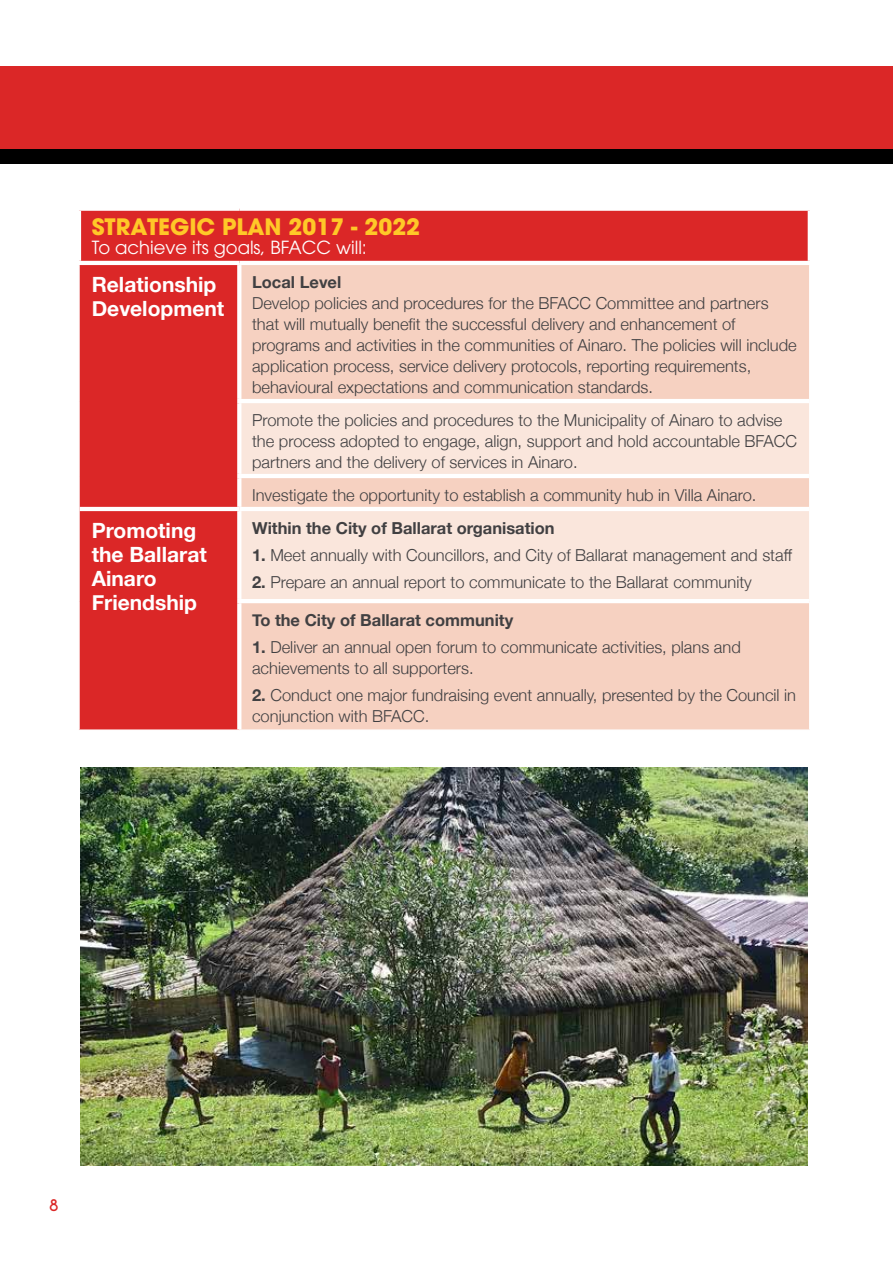
<style>
.page{position:relative;width:893px;height:1263px;background:#fff}
.page>*{position:absolute;margin:0;border:0;box-sizing:border-box;transform-origin:0 0}
.t1{font:700 22.5px "Avant Garde";color:#ffc828}
.t2{font:700 21px/24px "Helvetica Neue";color:#fff}
.t3{font:18px "Avant Garde";color:#fff}
.t4{font:300 16.5px/21px "Helvetica Neue";color:#414042}
.t5{font:700 16.5px "Helvetica Neue";color:#414042}
.t6{font:700 15px "Caviar Dreams";color:#db2727}
.s1{font-weight:700}
</style>
<div class="page">
<div style="left:0;top:81px;width:893px;height:82px;background:#000"></div>
<div style="left:0;top:66px;width:893px;height:82px;background:#db2727"></div>
<div style="left:80px;top:211px;width:728px;height:518px;background:#db2727"></div>
<div style="left:241px;top:265px;width:568px;height:464px;background:#f6d1c1"></div>
<svg style="left:241px;top:403px;width:568px;height:196px;fill:#fae6dc"></svg>
<svg style="left:237px;top:265px;width:4px;height:134px"></svg>
<hr style="left:237px;top:399px;width:572px;height:4px;background:#fff">
<svg style="left:237px;top:403px;width:4px;height:71px"></svg>
<hr style="left:237px;top:474px;width:572px;height:4px;background:#fff">
<svg style="left:237px;top:478px;width:4px;height:29px"></svg>
<hr style="left:80px;top:507px;width:159px;height:4px;background:#fff">
<hr style="left:239px;top:507px;width:570px;height:4px;background:#fff">
<svg style="left:237px;top:511px;width:4px;height:88px"></svg>
<hr style="left:237px;top:599px;width:572px;height:4px;background:#fff">
<svg style="left:237px;top:603px;width:4px;height:126px"></svg>
<svg style="left:79px;top:210px;width:160px;height:1px"></svg>
<hr style="left:77px;top:211px;width:4px;height:50px;background:#fff">
<svg style="left:239px;top:208px;width:571px;height:3px"></svg>
<hr style="left:77px;top:261px;width:162px;height:4px;background:#fff">
<hr style="left:239px;top:261px;width:573px;height:4px;background:#fff">
<img style="left:81px;top:767px;width:727px;height:398px">
<h1 class="t1" style="left:92px;top:212px;width:330px">STRATEGIC PLAN 2017 - 2022</h1>
<p class="t3" style="left:92px;top:237px;width:277px">To achieve its goals, BFACC will:</p>
<p class="t2" style="left:92px;top:273px;width:134px">Relationship<br>Development</p>
<p class="t5" style="left:252px;top:269px;width:91px">Local Level</p>
<p class="t4" style="left:252px;top:291px;width:546px">Develop policies and procedures for the BFACC Committee and partners that will mutually benefit the successful delivery and enhancement of programs and activities in the communities of Ainaro. The policies will include application process, service delivery protocols, reporting requirements, behavioural expectations and communication standards.</p>
<p class="t4" style="left:252px;top:408px;width:546px">Promote the policies and procedures to the Municipality of Ainaro to advise the process adopted to engage, align, support and hold accountable BFACC partners and the delivery of services in Ainaro.</p>
<p class="t4" style="left:252px;top:483px;width:506px">Investigate the opportunity to establish a community hub in Villa Ainaro.</p>
<p class="t2" style="left:92px;top:519px;width:117px">Promoting the Ballarat<br>Ainaro<br>Friendship</p>
<p class="t5" style="left:252px;top:515px;width:304px">Within the City of Ballarat organisation</p>
<p class="t4" style="left:252px;top:543px;width:542px"><span class="s1">1.</span> Meet annually with Councillors, and City of Ballarat management and staff</p>
<p class="t4" style="left:252px;top:570px;width:501px"><span class="s1">2.</span> Prepare an annual report to communicate to the Ballarat community</p>
<p class="t5" style="left:252px;top:607px;width:263px">To the City of Ballarat community</p>
<p class="t4" style="left:252px;top:635px;width:490px"><span class="s1">1.</span> Deliver an annual open forum to communicate activities, plans and achievements to all supporters.</p>
<p class="t4" style="left:252px;top:683px;width:546px"><span class="s1">2.</span> Conduct one major fundraising event annually, presented by the Council in conjunction with BFACC.</p>
<p class="t6" style="left:49px;top:1196px;width:11px">8</p>
</div>
